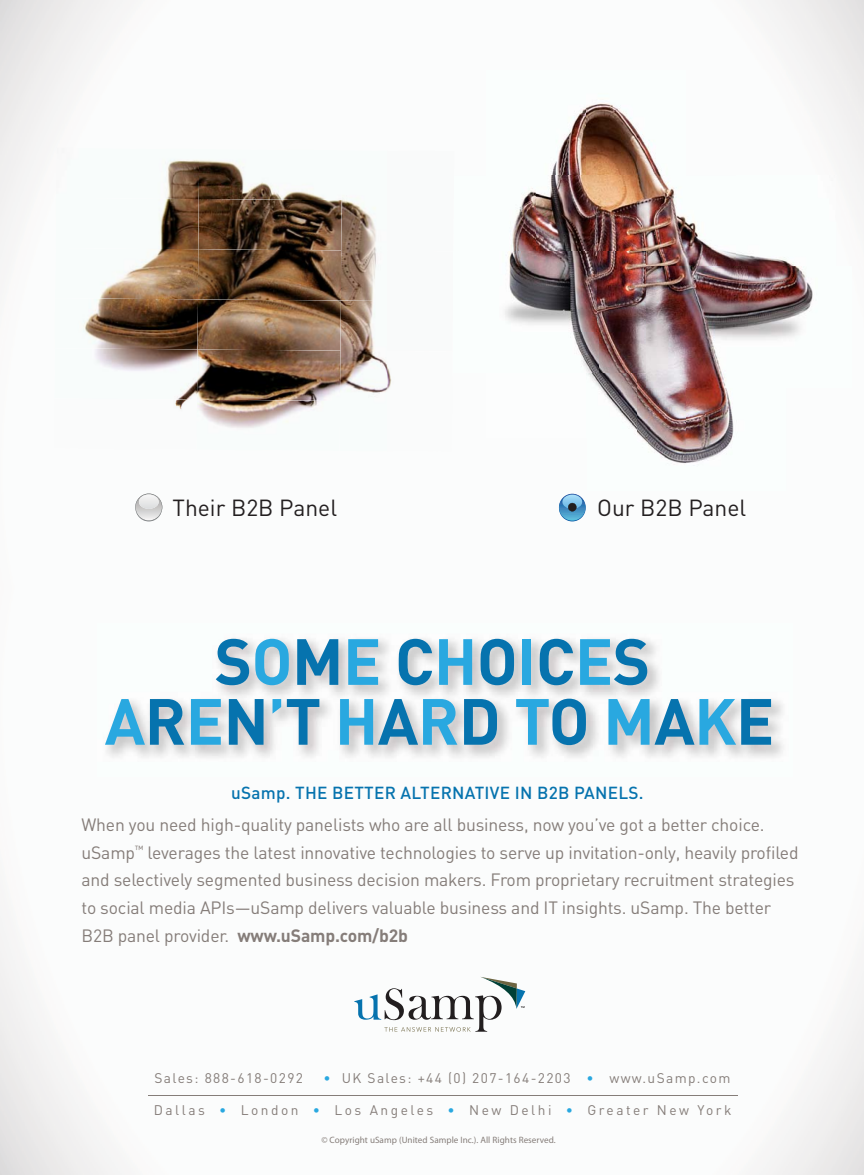
<style>
.page{position:relative;width:864px;height:1175px;background:#fff}
.page>*{position:absolute;margin:0;border:0;box-sizing:border-box;transform-origin:0 0}
.t1{font:700 64.2px/59.8px "DIN";letter-spacing:-.01em;color:#0673ae;text-align:center}
.t2{font:22.95px "DIN";color:#231f20}
.t3{font:17.7px/27.8px "DIN";letter-spacing:-.01em;color:#857d79}
.t4{font:500 17.25px "DIN";letter-spacing:.015em;color:#0673ae}
.t5{font:13.8px "DIN";letter-spacing:.1em;color:#857d79}
.t6{font:13.8px "DIN";letter-spacing:.18em;color:#857d79}
.t7{font:9.15px "Myriad Pro";letter-spacing:.005em;color:#857d79}
.s1{color:#29a8e0}
.s2{font-weight:700}
</style>
<div class="page">
<img style="left:0;top:0;width:864px;height:1174px">
<svg style="left:354px;top:976px;width:171px;height:55px"></svg>
<hr style="left:148px;top:1095px;width:589px;height:1px;background:#857d79">
<svg style="left:559px;top:494px;width:27px;height:27px"></svg>
<svg style="left:559px;top:494px;width:27px;height:26px"></svg>
<svg style="left:562px;top:494px;width:20px;height:15px"></svg>
<svg style="left:568px;top:503px;width:9px;height:8px"></svg>
<img style="left:135px;top:493px;width:27px;height:28px">
<img style="left:139px;top:494px;width:20px;height:15px;border-radius:50%">
<img style="left:56px;top:148px;width:286px;height:50px">
<img style="left:340px;top:150px;width:113px;height:302px">
<img style="left:56px;top:198px;width:286px;height:52px">
<img style="left:54px;top:248px;width:144px;height:150px">
<img style="left:198px;top:249px;width:143px;height:50px">
<img style="left:197px;top:299px;width:144px;height:50px">
<img style="left:197px;top:349px;width:144px;height:52px">
<img style="left:54px;top:398px;width:286px;height:53px">
<img style="left:387px;top:71px;width:477px;height:105px">
<img style="left:453px;top:176px;width:84px;height:105px">
<img style="left:537px;top:176px;width:100px;height:76px">
<img style="left:637px;top:176px;width:100px;height:91px">
<img style="left:737px;top:176px;width:99px;height:91px">
<img style="left:836px;top:176px;width:28px;height:210px">
<img style="left:437px;top:281px;width:50px;height:210px">
<img style="left:637px;top:372px;width:50px;height:119px">
<img style="left:487px;top:372px;width:150px;height:119px">
<img style="left:687px;top:386px;width:177px;height:105px">
<img style="left:387px;top:451px;width:50px;height:40px">
<img style="left:646px;top:267px;width:205px;height:120px">
<img style="left:454px;top:252px;width:192px;height:120px">
<img style="left:98px;top:623px;width:694px;height:153px">
<p class="t2" style="left:173px;top:500px;width:166px">Their B2B Panel</p>
<p class="t2" style="left:597px;top:500px;width:151px">Our B2B Panel</p>
<h1 class="t1" style="left:105px;top:638px;width:671px">S<span class="s1">O</span>M<span class="s1">E</span> C<span class="s1">H</span>O<span class="s1">I</span>C<span class="s1">E</span>S<br><span class="s1">A</span>R<span class="s1">E</span>N<span class="s1">’</span>T <span class="s1">H</span>A<span class="s1">R</span>D <span class="s1">T</span>O <span class="s1">M</span>A<span class="s1">K</span>E</h1>
<p class="t4" style="left:231px;top:787px;width:414px">uSamp. THE BETTER ALTERNATIVE IN B2B PANELS.</p>
<p class="t3" style="left:82px;top:812px;width:719px">When you need high-quality panelists who are all business, now you’ve got a better choice. uSamp<sup>™</sup> leverages the latest innovative technologies to serve up invitation-only, heavily profiled and selectively segmented business decision makers. From proprietary recruitment strategies to social media APIs—uSamp delivers valuable business and IT insights. uSamp. The better B2B panel provider. <span class="s2">www.uSamp.com/b2b</span></p>
<p class="t5" style="left:155px;top:1073px;width:150px">Sales: 888-618-0292</p>
<p class="t5" style="left:324px;top:1073px;width:409px"><span class="s1">•</span> UK Sales: +44 (0) 207-164-2203 <span class="s1">•</span> www.uSamp.com</p>
<p class="t6" style="left:154px;top:1105px;width:579px">Dallas <span class="s1">•</span> London <span class="s1">•</span> Los Angeles <span class="s1">•</span> New Delhi <span class="s1">•</span> Greater New York</p>
<p class="t7" style="left:321px;top:1136px;width:236px">© Copyright uSamp (United Sample Inc.). All Rights Reserved.</p>
</div>
